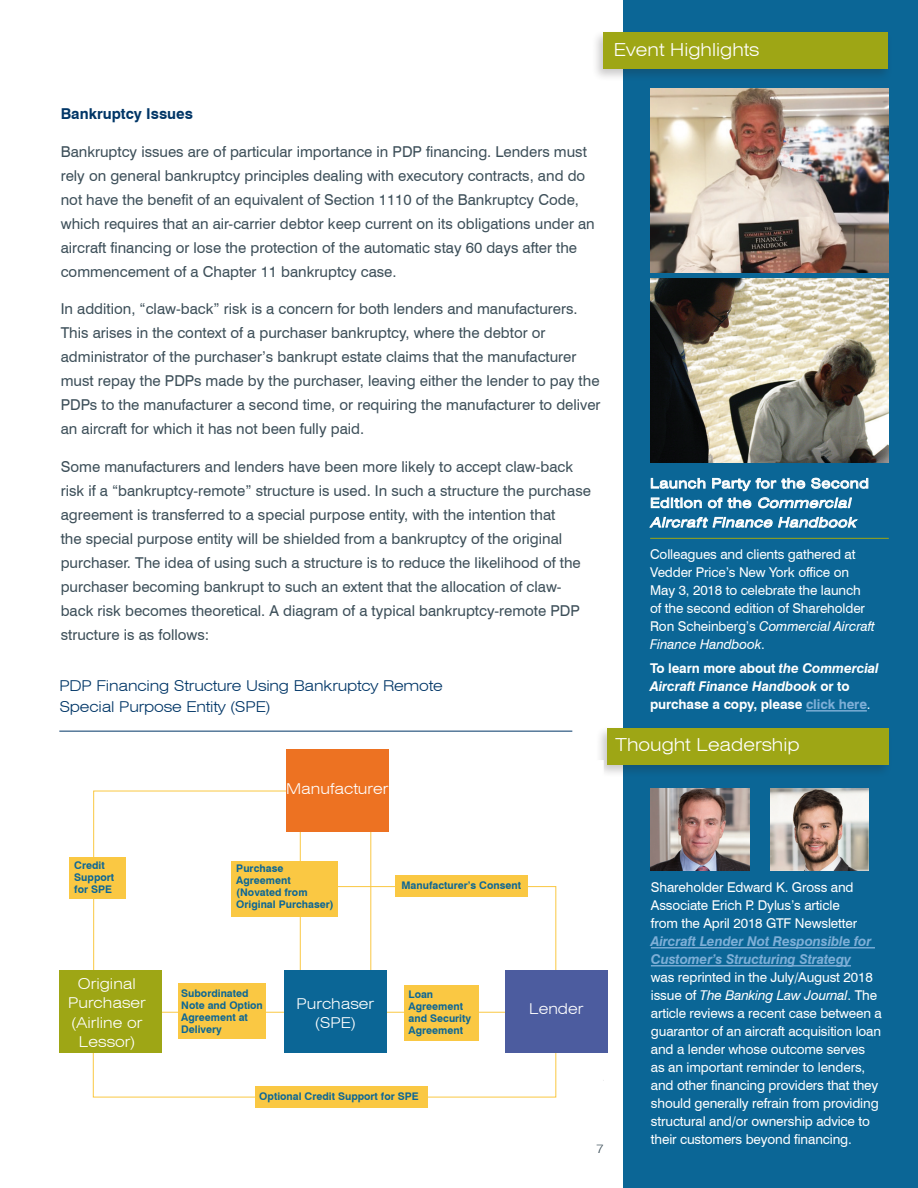
<style>
.page{position:relative;width:918px;height:1188px;background:#fff}
.page>*{position:absolute;margin:0;border:0;box-sizing:border-box;transform-origin:0 0}
.t1{font:300 expanded 18px "Swiss 721 BT";color:#fff}
.t2{font:15px/24px "Swiss 721 BT";color:#3d4f59}
.t3{font:300 expanded 15px/21px "Swiss 721 BT";letter-spacing:-.01em;color:#003667}
.t4{font:300 expanded 15px/19.5px "Swiss 721 BT";color:#fff;text-align:center}
.t5{font:700 15px "Swiss 721 BT";color:#003667}
.t6{font:13.5px/18px "Swiss 721 BT";letter-spacing:-.01em;color:#fff}
.t7{font:700 13.5px/18px "Swiss 721 BT";letter-spacing:-.01em;color:#fff}
.t8{font:expanded 13.5px/19.5px "Swiss 721 BT";letter-spacing:.04em;color:#fff}
.t9{font:italic 700 13.5px/18px "Swiss 721 BT";letter-spacing:-.01em;color:#7eafd7}
.t10{font:300 expanded 12px "Swiss 721 BT";color:#3d4f59}
.t11{font:700 10.5px/12px "Swiss 721 BT";color:#0b6696}
.s1{font-style:italic}
.s2{color:#7eafd7}
.s3{font-weight:400}
</style>
<div class="page">
<div style="left:623px;top:0;width:295px;height:1188px;background:#0b6696"></div>
<div style="left:591px;top:30px;width:302px;height:53px;background:#231f20;opacity:.24"></div>
<div style="left:604px;top:32px;width:284px;height:37px;background:#9ea615"></div>
<hr style="left:650px;top:538px;width:239px;height:1px;background:#9ea615">
<hr style="left:806px;top:710px;width:61px;height:2px;background:#7eafd7">
<svg style="left:651px;top:478px;width:54px;height:11px"></svg>
<svg style="left:713px;top:478px;width:63px;height:13px"></svg>
<svg style="left:782px;top:478px;width:23px;height:11px"></svg>
<svg style="left:812px;top:478px;width:56px;height:11px"></svg>
<svg style="left:651px;top:498px;width:50px;height:10px"></svg>
<svg style="left:708px;top:498px;width:14px;height:10px"></svg>
<svg style="left:728px;top:498px;width:23px;height:10px"></svg>
<svg style="left:758px;top:497px;width:94px;height:11px"></svg>
<svg style="left:650px;top:517px;width:122px;height:11px"></svg>
<svg style="left:778px;top:517px;width:79px;height:11px"></svg>
<img style="left:650px;top:279px;width:238px;height:183px">
<img style="left:650px;top:89px;width:238px;height:183px">
<div style="left:595px;top:725px;width:297px;height:53px;background:#231f20;opacity:.24"></div>
<div style="left:607px;top:728px;width:281px;height:36px;background:#9ea615"></div>
<hr style="left:651px;top:947px;width:224px;height:1px;background:#7eafd7">
<hr style="left:651px;top:965px;width:200px;height:1px;background:#7eafd7">
<img style="left:770px;top:788px;width:99px;height:83px">
<img style="left:651px;top:788px;width:98px;height:83px">
<div style="left:4px;top:760px;width:600px;height:384px;background:#fff"></div>
<svg style="left:93px;top:790px;width:198px;height:181px"></svg>
<hr style="left:300px;top:823px;width:1px;height:216px;background:#fac843">
<hr style="left:370px;top:823px;width:1px;height:216px;background:#fac843">
<svg style="left:324px;top:886px;width:233px;height:85px"></svg>
<div style="left:286px;top:750px;width:103px;height:82px;background:#ed7222"></div>
<div style="left:231px;top:861px;width:106px;height:56px;background:#fac843"></div>
<div style="left:69px;top:857px;width:57px;height:42px;background:#fac843"></div>
<div style="left:404px;top:985px;width:75px;height:55px;background:#fac843"></div>
<div style="left:178px;top:983px;width:88px;height:56px;background:#fac843"></div>
<div style="left:396px;top:876px;width:132px;height:21px;background:#fac843"></div>
<hr style="left:59px;top:731px;width:513px;height:1px;background:#003667">
<svg style="left:93px;top:1011px;width:464px;height:87px"></svg>
<div style="left:59px;top:971px;width:103px;height:82px;background:#9ea615"></div>
<div style="left:284px;top:971px;width:103px;height:82px;background:#0b6696"></div>
<div style="left:505px;top:971px;width:103px;height:82px;background:#4c5c9f"></div>
<div style="left:255px;top:1087px;width:172px;height:21px;background:#fac843"></div>
<p class="t1" style="left:614px;top:39px;width:147px">Event Highlights</p>
<p class="t5" style="left:61px;top:105px;width:134px">Bankruptcy Issues</p>
<p class="t2" style="left:61px;top:139px;width:536px">Bankruptcy issues are of particular importance in PDP financing. Lenders must rely on general bankruptcy principles dealing with executory contracts, and do not have the benefit of an equivalent of Section 1110 of the Bankruptcy Code, which requires that an air-carrier debtor keep current on its obligations under an aircraft financing or lose the protection of the automatic stay 60 days after the commencement of a Chapter 11 bankruptcy case.</p>
<p class="t2" style="left:61px;top:297px;width:541px">In addition, “claw-back” risk is a concern for both lenders and manufacturers.<br>This arises in the context of a purchaser bankruptcy, where the debtor or administrator of the purchaser’s bankrupt estate claims that the manufacturer must repay the PDPs made by the purchaser, leaving either the lender to pay the PDPs to the manufacturer a second time, or requiring the manufacturer to deliver an aircraft for which it has not been fully paid.</p>
<p class="t2" style="left:61px;top:454px;width:532px">Some manufacturers and lenders have been more likely to accept claw-back risk if a “bankruptcy-remote” structure is used. In such a structure the purchase agreement is transferred to a special purpose entity, with the intention that<br>the special purpose entity will be shielded from a bankruptcy of the original purchaser. The idea of using such a structure is to reduce the likelihood of the purchaser becoming bankrupt to such an extent that the allocation of claw&shy;back risk becomes theoretical. A diagram of a typical bankruptcy-remote PDP structure is as follows:</p>
<p class="t3" style="left:59px;top:675px;width:385px">PDP Financing Structure Using Bankruptcy Remote<br>Special Purpose Entity (SPE)</p>
<p class="t4" style="left:286px;top:778px;width:104px">Manufacturer</p>
<p class="t8" style="left:650px;top:474px;width:220px">Launch Party for the Second<br>Edition of the <span class="s1">Commercial<br>Aircraft Finance Handbook</span></p>
<p class="t6" style="left:650px;top:545px;width:226px">Colleagues and clients gathered at<br>Vedder Price’s New York office on<br>May 3, 2018 to celebrate the launch of the second edition of Shareholder<br>Ron Scheinberg’s <span class="s1">Commercial Aircraft<br>Finance Handbook</span>.</p>
<p class="t7" style="left:650px;top:659px;width:230px">To learn more about <span class="s1">the Commercial<br>Aircraft Finance Handbook</span> or to purchase a copy, please <span class="s2">click here</span><span class="s3">.</span></p>
<p class="t1" style="left:616px;top:734px;width:185px">Thought Leadership</p>
<p class="t11" style="left:74px;top:859px;width:41px">Credit<br>Support for SPE</p>
<p class="t4" style="left:68px;top:974px;width:79px">Original<br>Purchaser (Airline or<br>Lessor)</p>
<p class="t11" style="left:236px;top:863px;width:99px">Purchase<br>Agreement (Novated from<br>Original Purchaser)</p>
<p class="t11" style="left:401px;top:879px;width:121px">Manufacturer’s Consent</p>
<p class="t11" style="left:181px;top:987px;width:83px">Subordinated<br>Note and Option<br>Agreement at<br>Delivery</p>
<p class="t11" style="left:409px;top:988px;width:64px">Loan<br>Agreement and Security<br>Agreement</p>
<p class="t4" style="left:297px;top:994px;width:79px">Purchaser (SPE)</p>
<p class="t4" style="left:529px;top:999px;width:56px">Lender</p>
<p class="t11" style="left:259px;top:1090px;width:161px">Optional Credit Support for SPE</p>
<p class="t10" style="left:596px;top:1142px;width:9px">7</p>
<p class="t6" style="left:651px;top:878px;width:208px">Shareholder Edward K. Gross and<br>Associate Erich P. Dylus’s article from the April 2018 GTF Newsletter</p>
<p class="t9" style="left:651px;top:932px;width:222px">Aircraft Lender Not Responsible for<br>Customer’s Structuring Strategy</p>
<p class="t6" style="left:651px;top:968px;width:232px">was reprinted in the July/August 2018 issue of <span class="s1">The Banking Law Journal</span>. The article reviews a recent case between a guarantor of an aircraft acquisition loan and a lender whose outcome serves as an important reminder to lenders, and other financing providers that they should generally refrain from providing structural and/or ownership advice to their customers beyond financing.</p>
</div>
